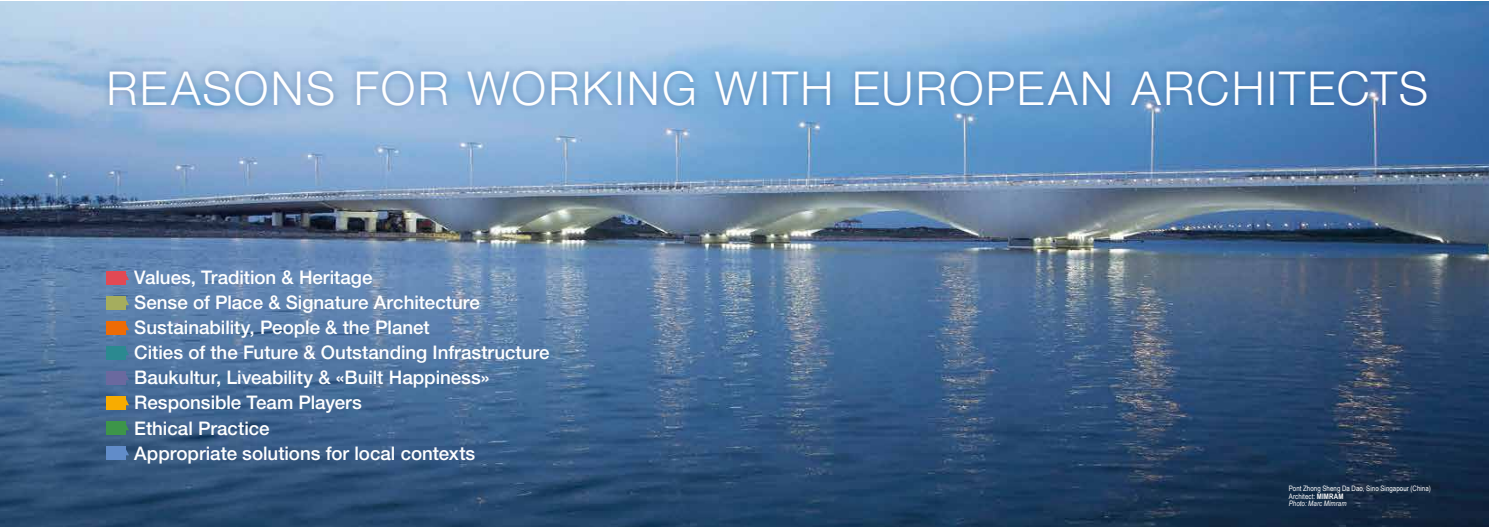
<style>
.page{position:relative;width:1489px;height:527px;background:#fff}
.page>*{position:absolute;margin:0;border:0;box-sizing:border-box;transform-origin:0 0}
.t1{font:300 46.75px "Helvetica Neue";letter-spacing:.045em;color:#fff}
.t2{font:500 18.75px/25px "Helvetica Neue";color:#fff}
.t3{font:7.5px/7.5px "Arial Narrow";letter-spacing:.01em;color:#fff}
.s1{font-weight:700}
.s2{font-style:italic}
</style>
<div class="page">
<img style="left:0;top:1px;width:1488px;height:525px">
<div style="left:106px;top:271px;width:20px;height:13px;background:#e14954"></div>
<svg style="left:126px;top:272px;width:3px;height:8px"></svg>
<div style="left:106px;top:296px;width:20px;height:13px;background:#a5ad5e"></div>
<svg style="left:126px;top:297px;width:3px;height:8px"></svg>
<div style="left:106px;top:321px;width:20px;height:13px;background:#ed6b06"></div>
<svg style="left:126px;top:322px;width:3px;height:8px"></svg>
<div style="left:106px;top:346px;width:20px;height:13px;background:#2b8990"></div>
<svg style="left:126px;top:347px;width:3px;height:8px"></svg>
<div style="left:106px;top:371px;width:20px;height:13px;background:#6a699f"></div>
<svg style="left:126px;top:372px;width:3px;height:8px"></svg>
<div style="left:106px;top:396px;width:20px;height:13px;background:#f8ac00"></div>
<svg style="left:126px;top:397px;width:3px;height:8px"></svg>
<div style="left:106px;top:421px;width:20px;height:13px;background:#3d9549"></div>
<svg style="left:126px;top:422px;width:3px;height:8px"></svg>
<div style="left:106px;top:446px;width:20px;height:13px;background:#618cc9"></div>
<svg style="left:126px;top:447px;width:3px;height:8px"></svg>
<div style="left:102px;top:64px;width:1331px;height:49px;background:#123274;opacity:.4"></div>
<h1 class="t1" style="left:106px;top:59px;width:1323px">REASONS FOR WORKING WITH EUROPEAN ARCHITECTS</h1>
<p class="t2" style="left:134px;top:265px;width:417px">Values, Tradition &amp; Heritage<br>Sense of Place &amp; Signature Architecture Sustainability, People &amp; the Planet<br>Cities of the Future &amp; Outstanding Infrastructure Baukultur, Liveability &amp; «Built Happiness» Responsible Team Players<br>Ethical Practice<br>Appropriate solutions for local contexts</p>
<p class="t3" style="left:1288px;top:484px;width:143px">Pont Zhong Sheng Da Dao, Sino Singapour (China)<br>Architect: <span class="s1">MIMRAM<br></span><span class="s2">Photo: Marc Mimram</span></p>
</div>
